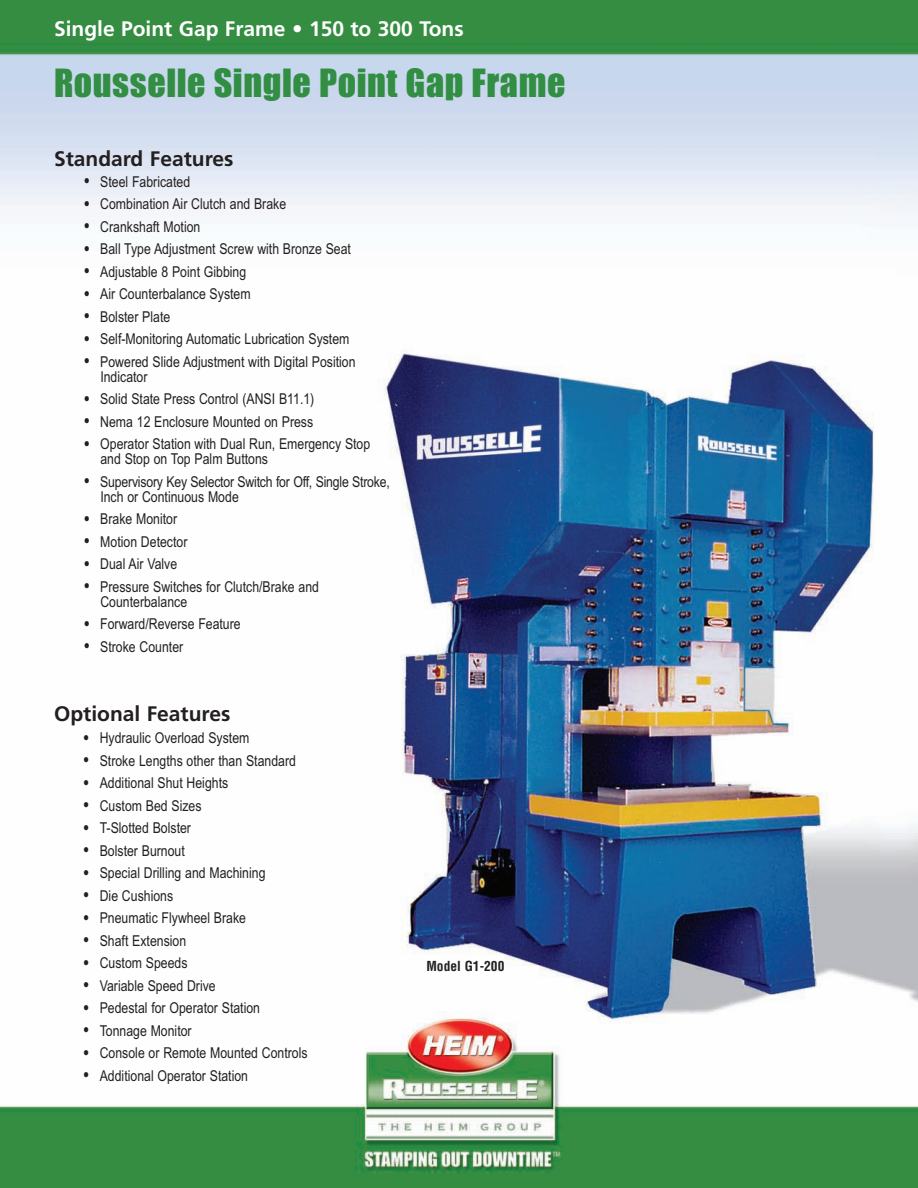
<style>
.page{position:relative;width:918px;height:1188px;background:#fff}
.page>*{position:absolute;margin:0;border:0;box-sizing:border-box;transform-origin:0 0}
.t1{font:36px "Impact";letter-spacing:.015em;color:#328e42}
.t2{font:700 21px "Frutiger";color:#fff}
.t3{font:700 21px "Frutiger";color:#231f20}
.t4{font:15px/15px "Arial Narrow";color:#231f20}
.t5{font:700 condensed 13.5px "Helvetica";color:#231f20}
.s1{font-size:21px}
</style>
<div class="page">
<img style="left:0;top:0;width:918px;height:1188px">
<h2 class="t2" style="left:54px;top:20px;width:411px">Single Point Gap Frame • 150 to 300 Tons</h2>
<h1 class="t1" style="left:54px;top:64px;width:513px">Rousselle Single Point Gap Frame</h1>
<h2 class="t3" style="left:54px;top:150px;width:181px">Standard Features</h2>
<p class="t4" style="left:84px;top:174px;width:108px"><span class="s1">•</span> Steel Fabricated</p>
<p class="t4" style="left:84px;top:197px;width:204px"><span class="s1">•</span> Combination Air Clutch and Brake</p>
<p class="t4" style="left:84px;top:219px;width:118px"><span class="s1">•</span> Crankshaft Motion</p>
<p class="t4" style="left:84px;top:242px;width:269px"><span class="s1">•</span> Ball Type Adjustment Screw with Bronze Seat</p>
<p class="t4" style="left:84px;top:264px;width:164px"><span class="s1">•</span> Adjustable 8 Point Gibbing</p>
<p class="t4" style="left:84px;top:287px;width:168px"><span class="s1">•</span> Air Counterbalance System</p>
<p class="t4" style="left:84px;top:309px;width:88px"><span class="s1">•</span> Bolster Plate</p>
<p class="t4" style="left:84px;top:332px;width:267px"><span class="s1">•</span> Self-Monitoring Automatic Lubrication System</p>
<p class="t4" style="left:100px;top:354px;width:257px;text-indent:-17px"><span class="s1">•</span> Powered Slide Adjustment with Digital Position<br>Indicator</p>
<p class="t4" style="left:84px;top:392px;width:232px"><span class="s1">•</span> Solid State Press Control (ANSI B11.1)</p>
<p class="t4" style="left:84px;top:414px;width:231px"><span class="s1">•</span> Nema 12 Enclosure Mounted on Press</p>
<p class="t4" style="left:100px;top:437px;width:271px;text-indent:-17px"><span class="s1">•</span> Operator Station with Dual Run, Emergency Stop and Stop on Top Palm Buttons</p>
<p class="t4" style="left:100px;top:474px;width:291px;text-indent:-17px"><span class="s1">•</span> Supervisory Key Selector Switch for Off, Single Stroke,<br>Inch or Continuous Mode</p>
<p class="t4" style="left:84px;top:512px;width:95px"><span class="s1">•</span> Brake Monitor</p>
<p class="t4" style="left:84px;top:534px;width:105px"><span class="s1">•</span> Motion Detector</p>
<p class="t4" style="left:84px;top:557px;width:95px"><span class="s1">•</span> Dual Air Valve</p>
<p class="t4" style="left:100px;top:579px;width:220px;text-indent:-17px"><span class="s1">•</span> Pressure Switches for Clutch/Brake and<br>Counterbalance</p>
<p class="t4" style="left:84px;top:617px;width:159px"><span class="s1">•</span> Forward/Reverse Feature</p>
<p class="t4" style="left:84px;top:639px;width:101px"><span class="s1">•</span> Stroke Counter</p>
<h2 class="t3" style="left:54px;top:705px;width:178px">Optional Features</h2>
<p class="t4" style="left:83px;top:731px;width:168px"><span class="s1">•</span> Hydraulic Overload System</p>
<p class="t4" style="left:83px;top:753px;width:214px"><span class="s1">•</span> Stroke Lengths other than Standard</p>
<p class="t4" style="left:83px;top:776px;width:147px"><span class="s1">•</span> Additional Shut Heights</p>
<p class="t4" style="left:83px;top:798px;width:120px"><span class="s1">•</span> Custom Bed Sizes</p>
<p class="t4" style="left:83px;top:821px;width:109px"><span class="s1">•</span> T-Slotted Bolster</p>
<p class="t4" style="left:83px;top:843px;width:103px"><span class="s1">•</span> Bolster Burnout</p>
<p class="t4" style="left:83px;top:866px;width:184px"><span class="s1">•</span> Special Drilling and Machining</p>
<p class="t4" style="left:83px;top:888px;width:92px"><span class="s1">•</span> Die Cushions</p>
<p class="t4" style="left:83px;top:911px;width:164px"><span class="s1">•</span> Pneumatic Flywheel Brake</p>
<p class="t4" style="left:83px;top:933px;width:105px"><span class="s1">•</span> Shaft Extension</p>
<p class="t4" style="left:83px;top:956px;width:106px"><span class="s1">•</span> Custom Speeds</p>
<p class="t4" style="left:83px;top:978px;width:134px"><span class="s1">•</span> Variable Speed Drive</p>
<p class="t4" style="left:83px;top:1001px;width:178px"><span class="s1">•</span> Pedestal for Operator Station</p>
<p class="t4" style="left:83px;top:1023px;width:110px"><span class="s1">•</span> Tonnage Monitor</p>
<p class="t4" style="left:83px;top:1046px;width:226px"><span class="s1">•</span> Console or Remote Mounted Controls</p>
<p class="t4" style="left:83px;top:1068px;width:166px"><span class="s1">•</span> Additional Operator Station</p>
<p class="t5" style="left:426px;top:958px;width:79px">Model G1-200</p>
</div>
